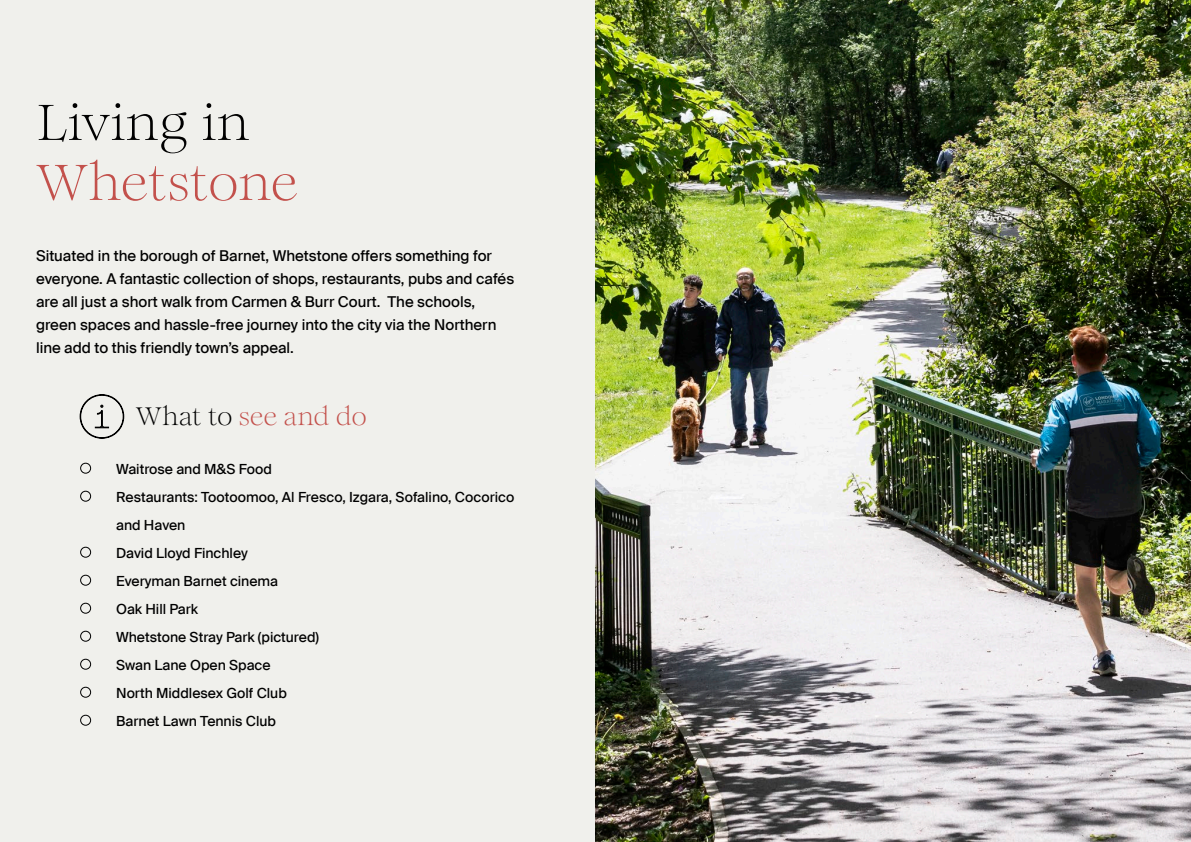
<style>
.page{position:relative;width:1191px;height:842px;background:#f0f0ec}
.page>*{position:absolute;margin:0;border:0;box-sizing:border-box;transform-origin:0 0}
.t1{font:50px "Romie";letter-spacing:-.015em;color:#c3514c}
.t2{font:50px "Romie";letter-spacing:-.005em;color:#000}
.t3{font:25px "Romie";letter-spacing:-.01em;color:#c3514c}
.t4{font:15px/23px "Suisse Intl";color:#000}
.t5{font:14px/28px "Suisse Intl";color:#000}
.s1{color:#000}
</style>
<div class="page">
<img style="left:595px;top:0;width:596px;height:842px">
<div style="left:80px;top:463px;width:11px;height:11px;border:1px solid #000;border-radius:50%"></div>
<div style="left:80px;top:491px;width:11px;height:11px;border:1px solid #000;border-radius:50%"></div>
<div style="left:80px;top:547px;width:11px;height:11px;border:1px solid #000;border-radius:50%"></div>
<div style="left:80px;top:575px;width:11px;height:11px;border:1px solid #000;border-radius:50%"></div>
<div style="left:80px;top:603px;width:11px;height:11px;border:1px solid #000;border-radius:50%"></div>
<div style="left:80px;top:631px;width:11px;height:11px;border:1px solid #000;border-radius:50%"></div>
<div style="left:80px;top:659px;width:11px;height:11px;border:1px solid #000;border-radius:50%"></div>
<div style="left:80px;top:687px;width:11px;height:11px;border:1px solid #000;border-radius:50%"></div>
<div style="left:80px;top:715px;width:11px;height:11px;border:1px solid #000;border-radius:50%"></div>
<svg style="left:79px;top:394px;width:46px;height:45px"></svg>
<h1 class="t2" style="left:36px;top:87px;width:216px">Living in</h1>
<h1 class="t1" style="left:36px;top:147px;width:263px">Whetstone</h1>
<p class="t4" style="left:36px;top:244px;width:480px">Situated in the borough of Barnet, Whetstone offers something for everyone. A fantastic collection of shops, restaurants, pubs and cafés are all just a short walk from Carmen &amp; Burr Court. The schools, green spaces and hassle-free journey into the city via the Northern line add to this friendly town’s appeal.</p>
<h2 class="t3" style="left:136px;top:398px;width:232px"><span class="s1">What to</span> see and do</h2>
<p class="t5" style="left:116px;top:455px;width:400px">Waitrose and M&amp;S Food<br>Restaurants: Tootoomoo, Al Fresco, Izgara, Sofalino, Cocorico and Haven<br>David Lloyd Finchley<br>Everyman Barnet cinema<br>Oak Hill Park<br>Whetstone Stray Park (pictured)<br>Swan Lane Open Space<br>North Middlesex Golf Club<br>Barnet Lawn Tennis Club</p>
</div>
